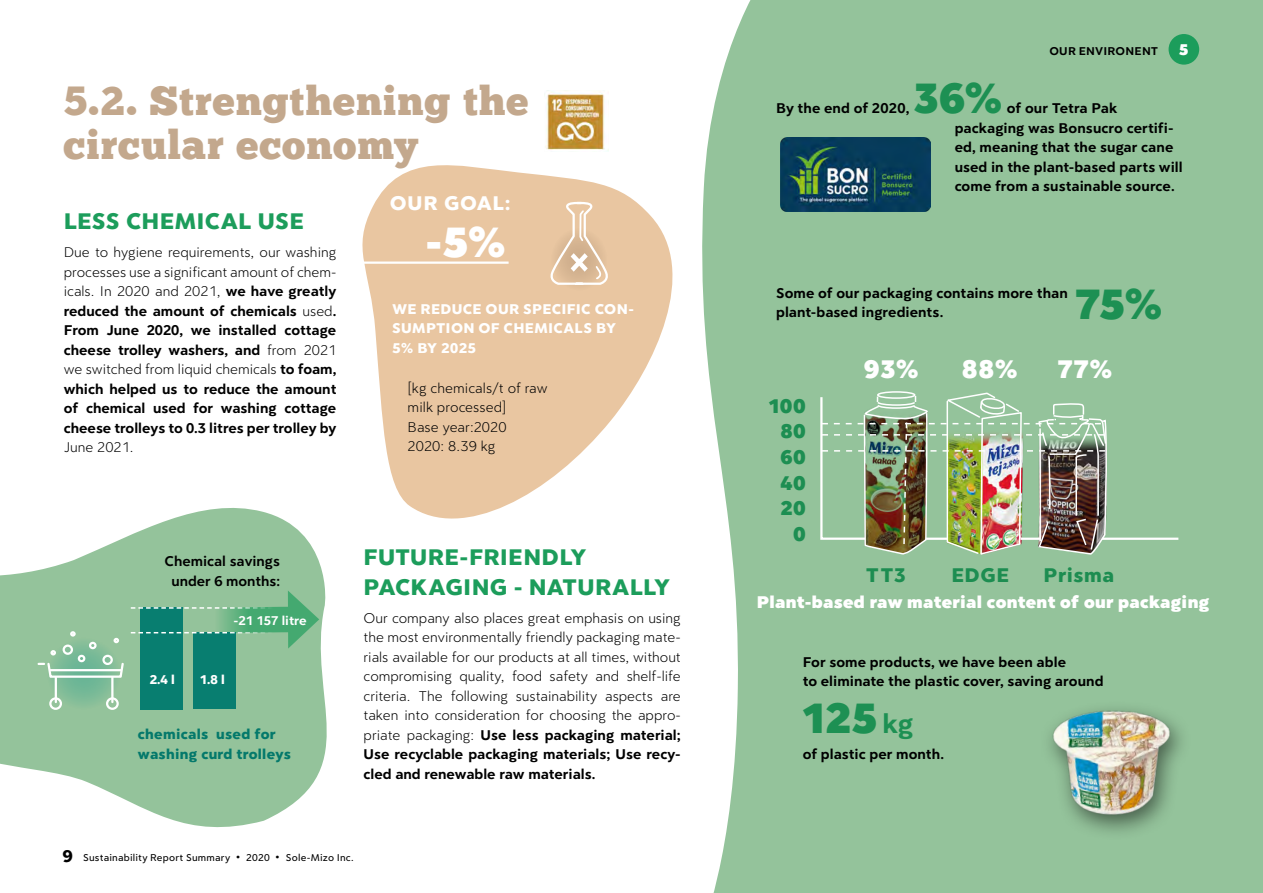
<style>
.page{position:relative;width:1263px;height:893px;background:#fff}
.page>*{position:absolute;margin:0;border:0;box-sizing:border-box;transform-origin:0 0}
.t1{font:900 45px "Clarika Pro Grot";color:#1d9053}
.t2{font:900 45px "Clarika Pro Grot";color:#fff}
.t3{font:40.5px/43.5px "Chunk Five Ex";letter-spacing:.025em;color:#c3a88d}
.t4{font:900 27px "Clarika Pro Grot";color:#fff}
.t5{font:24px/30px "Clarika Pro Grot Hvy";letter-spacing:.01em;color:#1c9d5b}
.t6{font:21px "Clarika Pro Grot Hvy";letter-spacing:.03em;color:#1d8d51}
.t7{font:900 21px "Clarika Pro Grot";color:#1d8e52}
.t8{font:21px "Clarika Pro Grot Hvy";letter-spacing:.03em;color:#fff}
.t9{font:900 18px "Clarika Pro Grot";letter-spacing:.02em;color:#fff}
.t10{font:900 16.5px "Clarika Pro Grot";color:#fff}
.t11{font:700 15px/19.5px "Clarika Pro Grot";color:#000}
.t12{font:300 15px/19.5px "Clarika Pro Grot";color:#000;text-align:justify}
.t13{font:15px/19.5px "Clarika Pro Grot Hvy";letter-spacing:.02em;color:#fff}
.t14{font:15px/19.5px "Clarika Pro Grot Hvy";letter-spacing:.02em;color:#04796b}
.t15{font:15px/19.5px "Clarika Pro Grot Dm";color:#000;text-align:center}
.t16{font:700 13.5px "Clarika Pro Grot";color:#fff}
.t17{font:13.5px "Clarika Pro Grot Hvy";color:#fff}
.t18{font:700 12px "Clarika Pro Grot";letter-spacing:.02em;color:#000}
.t19{font:500 10.5px "Clarika Pro Grot";letter-spacing:.02em;color:#000}
.s1{font-weight:300}
.s2{font-weight:700}
.s3{font-family:"Clarika Pro Grot Hvy";font-weight:400;font-size:18px}
.s4{font-weight:700;font-size:12px}
.s5{font-weight:700;font-size:28.5px}
</style>
<div class="page">
<div style="left:702px;top:0;width:561px;height:893px;background:#94c39b"></div>
<svg style="left:0;top:508px;width:327px;height:320px;fill:#94c39b"></svg>
<svg style="left:42px;top:633px;width:83px;height:81px;background:#86be99"></svg>
<div style="left:140px;top:607px;width:43px;height:102px;background:#087e70"></div>
<div style="left:193px;top:633px;width:43px;height:76px;background:#087e70"></div>
<svg style="left:39px;top:661px;width:86px;height:18px"></svg>
<hr style="left:50px;top:669px;width:71px;height:2px;background:#fff">
<div style="left:49px;top:697px;width:13px;height:13px;border:2px solid #fff;border-radius:50%"></div>
<div style="left:106px;top:697px;width:13px;height:13px;border:2px solid #fff;border-radius:50%"></div>
<hr style="left:55px;top:677px;width:2px;height:25px;background:#fff">
<hr style="left:111px;top:677px;width:3px;height:25px;background:#fff">
<div style="left:63px;top:644px;width:10px;height:11px;border:2px solid #fff;border-radius:50%"></div>
<div style="left:102px;top:655px;width:11px;height:10px;border:2px solid #fff;border-radius:50%"></div>
<div style="left:89px;top:642px;width:8px;height:7px;border:2px solid #fff;border-radius:50%"></div>
<div style="left:78px;top:655px;width:7px;height:7px;border:2px solid #fff;border-radius:50%"></div>
<svg style="left:114px;top:638px;width:5px;height:5px"></svg>
<svg style="left:70px;top:631px;width:6px;height:6px"></svg>
<svg style="left:50px;top:650px;width:6px;height:5px"></svg>
<svg style="left:131px;top:590px;width:194px;height:59px"></svg>
<img style="left:857px;top:375px;width:77px;height:17px">
<div style="left:1030px;top:384px;width:88px;height:179px;background:#94c39b"></div>
<hr style="left:1102px;top:538px;width:76px;height:2px;background:#fff">
<div style="left:877px;top:391px;width:38px;height:8px;border:2px solid #fff;border-radius:50%"></div>
<img style="left:819px;top:392px;width:289px;height:501px">
<svg style="left:362px;top:150px;width:311px;height:369px;fill:#e9c6a1"></svg>
<div style="left:546px;top:223px;width:66px;height:72px;background:#e9c6a1;border-radius:50%"></div>
<hr style="left:350px;top:261px;width:159px;height:3px;background:#fff">
<img style="left:781px;top:137px;width:150px;height:75px">
<svg style="left:549px;top:201px;width:60px;height:85px"></svg>
<div style="left:1040px;top:700px;width:152px;height:140px;background:#94c39b"></div>
<img style="left:1035px;top:682px;width:150px;height:154px">
<div style="left:1168px;top:34px;width:31px;height:31px;background:#1c9d5b;border-radius:50%"></div>
<img style="left:544px;top:91px;width:64px;height:61px">
<h2 class="t3" style="left:64px;top:79px;width:466px">5.2. Strengthening the circular economy</h2>
<h3 class="t5" style="left:64px;top:205px;width:241px">LESS CHEMICAL USE</h3>
<p class="t11" style="left:64px;top:242px;width:274px;text-align:justify"><span class="s1">Due to hygiene requirements, our washing processes use a significant amount of chem&shy;icals. In 2020 and 2021,</span> we have greatly reduced the amount of chemicals <span class="s1">used</span>.<br>From June 2020, we installed cottage cheese trolley washers, and <span class="s1">from 2021 we switched from liquid chemicals</span> to foam, which helped us to reduce the amount of chemical used for washing cottage cheese trolleys to 0.3 litres per trolley by</p>
<p class="t12" style="left:64px;top:437px;width:71px">June 2021.</p>
<h3 class="t8" style="left:390px;top:190px;width:122px">OUR GOAL:</h3>
<h1 class="t2" style="left:425px;top:212px;width:83px">-5%</h1>
<p class="t13" style="left:392px;top:298px;width:243px">WE REDUCE OUR SPECIFIC CON-<br>SUMPTION OF CHEMICALS BY<br>5% BY 2025</p>
<p class="t12" style="left:408px;top:378px;width:141px;text-align:left">[kg chemicals/t of raw milk processed]<br>Base year:2020<br>2020: 8.39 kg</p>
<p class="t15" style="left:164px;top:551px;width:117px">Chemical savings under 6 months:</p>
<p class="t16" style="left:233px;top:612px;width:75px">-21 157 litre</p>
<p class="t17" style="left:150px;top:671px;width:26px">2.4 l</p>
<p class="t17" style="left:200px;top:671px;width:26px">1.8 l</p>
<p class="t14" style="left:138px;top:724px;width:155px">chemicals used for washing curd trolleys</p>
<h3 class="t5" style="left:364px;top:541px;width:308px">FUTURE-FRIENDLY<br>PACKAGING - NATURALLY</h3>
<p class="t12" style="left:364px;top:608px;width:319px">Our company also places great emphasis on using the most environmentally friendly packaging mate&shy;rials available for our products at all times, without compromising quality, food safety and shelf-life criteria. The following sustainability aspects are taken into consideration for choosing the appro&shy;priate packaging: <span class="s2">Use less packaging material; Use recyclable packaging materials; Use recy&shy;cled and renewable raw materials.</span></p>
<p class="t19" style="left:63px;top:851px;width:292px"><span class="s3">9</span> Sustainability Report Summary <span class="s4">•</span> 2020 <span class="s4">•</span> Sole-Mizo Inc.</p>
<p class="t18" style="left:1049px;top:44px;width:110px">OUR ENVIRONENT</p>
<p class="t10" style="left:1179px;top:39px;width:11px">5</p>
<h1 class="t1" style="left:913px;top:69px;width:92px">36%</h1>
<p class="t11" style="left:955px;top:98px;width:229px;text-indent:52px">of our Tetra Pak packaging was Bonsucro certifi&shy;ed, meaning that the sugar cane used in the plant-based parts will come from a sustainable source.</p>
<p class="t11" style="left:776px;top:98px;width:135px">By the end of 2020,</p>
<p class="t11" style="left:776px;top:282px;width:293px">Some of our packaging contains more than plant-based ingredients.</p>
<h1 class="t1" style="left:1075px;top:274px;width:89px">75%</h1>
<h3 class="t7" style="left:769px;top:392px;width:39px">100</h3>
<h3 class="t7" style="left:780px;top:417px;width:27px">80</h3>
<h3 class="t7" style="left:780px;top:443px;width:27px">60</h3>
<h3 class="t7" style="left:780px;top:469px;width:27px">40</h3>
<h3 class="t7" style="left:780px;top:495px;width:27px">20</h3>
<h3 class="t7" style="left:793px;top:520px;width:15px">0</h3>
<h3 class="t4" style="left:864px;top:352px;width:57px">93%</h3>
<h3 class="t4" style="left:962px;top:352px;width:58px">88%</h3>
<h3 class="t4" style="left:1058px;top:352px;width:56px">77%</h3>
<h3 class="t6" style="left:866px;top:561px;width:41px">TT3</h3>
<h3 class="t6" style="left:951px;top:561px;width:59px">EDGE</h3>
<h3 class="t6" style="left:1043px;top:561px;width:72px">Prisma</h3>
<p class="t9" style="left:757px;top:590px;width:454px">Plant-based raw material content of our packaging</p>
<p class="t11" style="left:803px;top:652px;width:302px">For some products, we have been able<br>to eliminate the plastic cover, saving around</p>
<h1 class="t1" style="left:802px;top:689px;width:113px">125 <span class="s5">kg</span></h1>
<p class="t11" style="left:803px;top:743px;width:143px">of plastic per month.</p>
</div>
